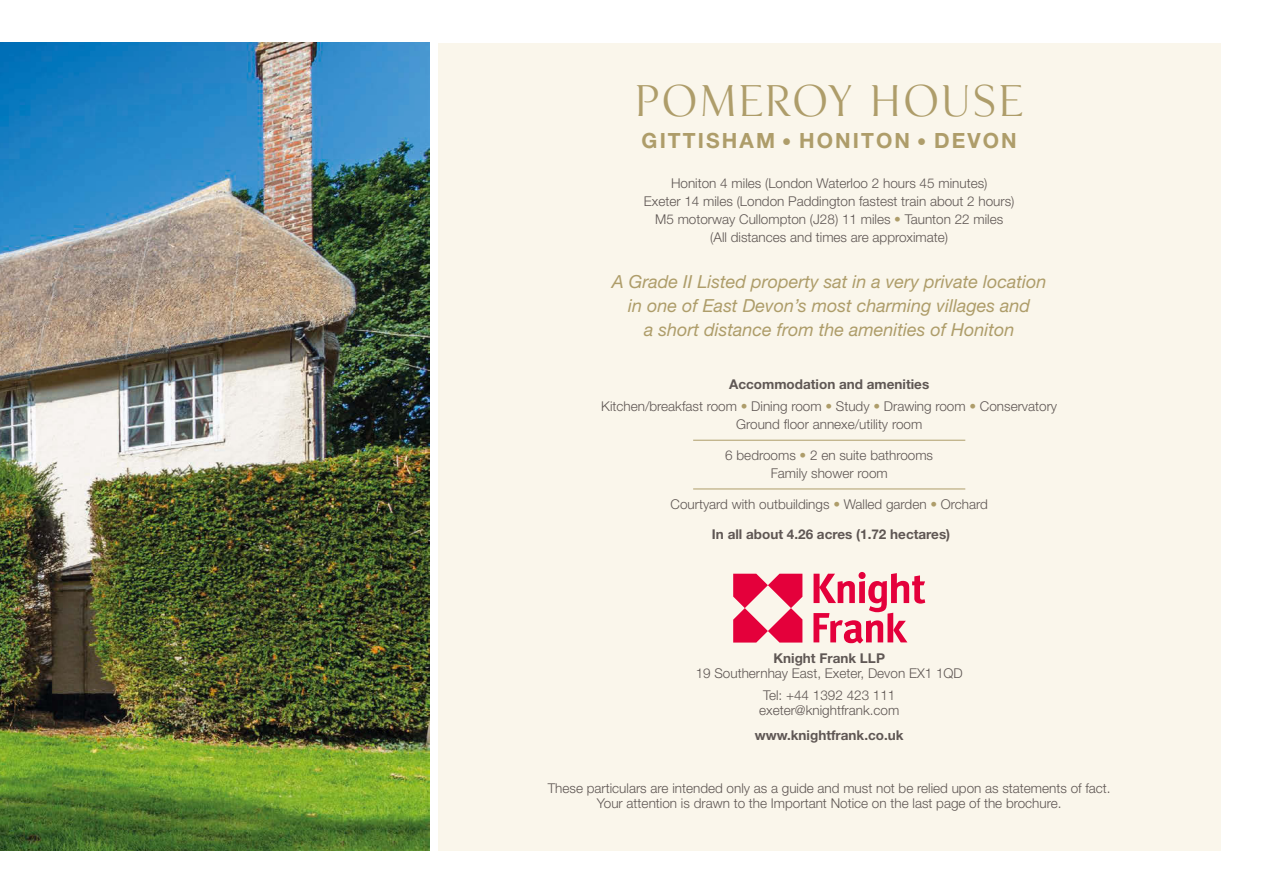
<style>
.page{position:relative;width:1263px;height:893px;background:#fff}
.page>*{position:absolute;margin:0;border:0;box-sizing:border-box;transform-origin:0 0}
.t1{font:39px "KF Display";letter-spacing:.05em;color:#ae9d6a}
.t2{font:700 21px "Helvetica Neue";letter-spacing:.1em;color:#ae9d6a}
.t3{font:italic 18px/24px "Helvetica Neue";color:#ae9d6a;text-align:center}
.t4{font:300 13.5px/18px "Helvetica Neue";color:#5f5754;text-align:center}
.t5{font:700 13.5px "Helvetica Neue";color:#5f5754}
.s1{color:#ae9d6a}
.s2{font-weight:700}
</style>
<div class="page">
<div style="left:438px;top:43px;width:782px;height:807px;background:#faf6eb"></div>
<hr style="left:693px;top:440px;width:272px;height:1px;background:#ae9d6a">
<hr style="left:693px;top:489px;width:272px;height:1px;background:#ae9d6a">
<img style="left:0;top:43px;width:429px;height:807px">
<svg style="left:733px;top:574px;width:69px;height:69px"></svg>
<svg style="left:813px;top:573px;width:112px;height:70px"></svg>
<h1 class="t1" style="left:635px;top:78px;width:389px">POMEROY HOUSE</h1>
<h2 class="t2" style="left:642px;top:128px;width:377px">GITTISHAM HONITON DEVON</h2>
<p class="t4" style="left:644px;top:174px;width:372px">Honiton 4 miles (London Waterloo 2 hours 45 minutes)<br>Exeter 14 miles (London Paddington fastest train about 2 hours)<br>M5 motorway Cullompton (J28) 11 miles <span class="s1">•</span> Taunton 22 miles<br>(All distances and times are approximate)</p>
<h3 class="t3" style="left:612px;top:269px;width:436px">A Grade II Listed property sat in a very private location in one of East Devon’s most charming villages and<br>a short distance from the amenities of Honiton</h3>
<p class="t4" style="left:601px;top:373px;width:457px;line-height:22.2px"><span class="s2">Accommodation and amenities<br></span>Kitchen/breakfast room <span class="s1">•</span> Dining room <span class="s1">•</span> Study <span class="s1">•</span> Drawing room <span class="s1">•</span> Conservatory</p>
<p class="t4" style="left:736px;top:415px;width:188px">Ground floor annexe/utility room</p>
<p class="t4" style="left:725px;top:446px;width:209px">6 bedrooms <span class="s1">•</span> 2 en suite bathrooms<br>Family shower room</p>
<p class="t4" style="left:670px;top:495px;width:319px">Courtyard with outbuildings <span class="s1">•</span> Walled garden <span class="s1">•</span> Orchard</p>
<p class="t5" style="left:712px;top:526px;width:240px">In all about 4.26 acres (1.72 hectares)</p>
<p class="t5" style="left:773px;top:650px;width:113px">Knight Frank LLP</p>
<p class="t4" style="left:696px;top:661px;width:269px;line-height:22.5px">19 Southernhay East, Exeter, Devon EX1 1QD<br>Tel: +44 1392 423 111</p>
<p class="t4" style="left:759px;top:701px;width:142px">exeter@knightfrank.com</p>
<p class="t5" style="left:755px;top:727px;width:150px">www.knightfrank.co.uk</p>
<p class="t4" style="left:548px;top:780px;width:564px;line-height:15px">These particulars are intended only as a guide and must not be relied upon as statements of fact.<br>Your attention is drawn to the Important Notice on the last page of the brochure.</p>
</div>
